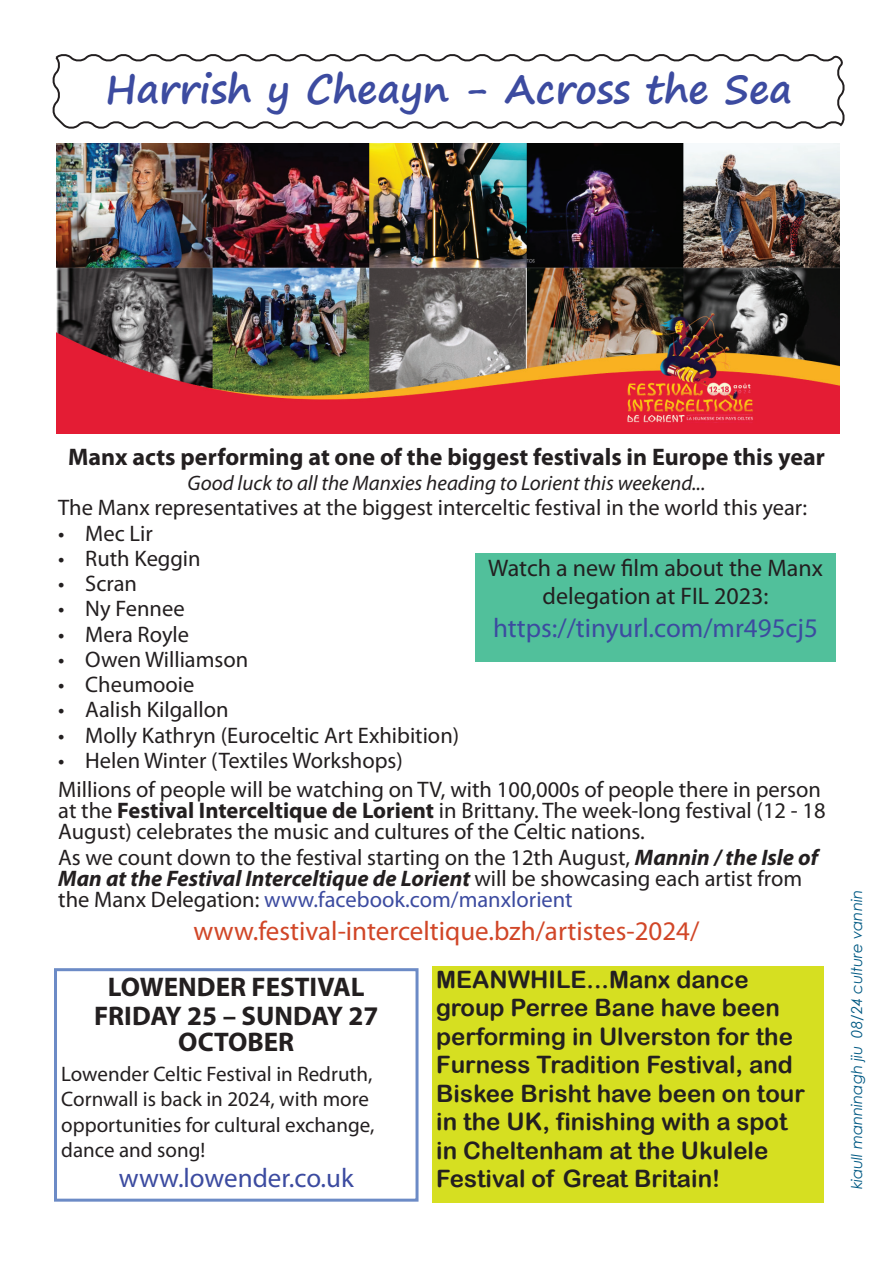
<style>
.page{position:relative;width:893px;height:1263px;background:#fff}
.page>*{position:absolute;margin:0;border:0;box-sizing:border-box;transform-origin:0 0}
.t1{font:700 39px "Segoe Print";color:#3c4ba0}
.t2{font:27px "Myriad Pro";color:#3c4ba0}
.t3{font:27px "Myriad Pro";color:#d14627}
.t4{font:700 27px/29.7px "Myriad Pro";color:#231f20;text-align:center}
.t5{font:24px/28.5px "Arial Rounded MT Bold";color:#231f20}
.t6{font:700 24px "Myriad Pro";color:#231f20}
.t7{font:24px/28.5px "Myriad Pro";color:#231f20;text-align:center}
.t8{font:22.5px/21px "Myriad Pro";color:#231f20}
.t9{font:21px/25.5px "Myriad Pro";color:#231f20}
.t10{font:italic 21px "Myriad Pro";color:#231f20}
.t11{font:italic 15px "Century Gothic";color:#005983}
.s1{font-weight:700}
.s2{font-weight:700;font-style:italic}
.s3{color:#3c4ba0}
</style>
<div class="page">
<img style="left:56px;top:144px;width:783px;height:289px">
<div style="left:476px;top:554px;width:360px;height:108px;background:#51c09b"></div>
<div style="left:54px;top:968px;width:364px;height:234px;border:3px solid #6c8bc6"></div>
<div style="left:432px;top:966px;width:392px;height:237px;background:#d6df21"></div>
<svg style="left:52px;top:54px;width:793px;height:75px"></svg>
<h1 class="t1" style="left:105px;top:54px;width:688px">Harrish y Cheayn - Across the Sea</h1>
<p class="t6" style="left:68px;top:441px;width:758px">Manx acts performing at one of the biggest festivals in Europe this year</p>
<p class="t10" style="left:188px;top:470px;width:519px">Good luck to all the Manxies heading to Lorient this weekend...</p>
<p class="t8" style="left:58px;top:497px;width:750px">The Manx representatives at the biggest interceltic festival in the world this year:</p>
<p class="t8" style="left:58px;top:522px;width:96px">• Mec Lir</p>
<p class="t8" style="left:58px;top:547px;width:144px">• Ruth Keggin</p>
<p class="t8" style="left:58px;top:573px;width:80px">• Scran</p>
<p class="t8" style="left:58px;top:598px;width:128px">• Ny Fennee</p>
<p class="t8" style="left:58px;top:623px;width:132px">• Mera Royle</p>
<p class="t8" style="left:58px;top:648px;width:192px">• Owen Williamson</p>
<p class="t8" style="left:58px;top:674px;width:138px">• Cheumooie</p>
<p class="t8" style="left:58px;top:699px;width:172px">• Aalish Kilgallon</p>
<p class="t8" style="left:58px;top:724px;width:402px">• Molly Kathryn (Euroceltic Art Exhibition)</p>
<p class="t8" style="left:58px;top:745px;width:764px;line-height:29.5px">• Helen Winter (Textiles Workshops)<br>Millions of people will be watching on TV, with 100,000s of people there in person</p>
<p class="t8" style="left:58px;top:800px;width:769px">at the <span class="s1">Festival Interceltique de Lorient</span> in Brittany. The week-long festival (12 - 18<br>August) celebrates the music and cultures of the Celtic nations.</p>
<p class="t8" style="left:58px;top:846px;width:761px">As we count down to the festival starting on the 12th August, <span class="s2">Mannin / the Isle of<br>Man at the Festival Interceltique de Lorient</span> will be showcasing each artist from the Manx Delegation: <span class="s3">www.facebook.com/manxlorient</span></p>
<p class="t3" style="left:194px;top:915px;width:507px">www.festival-interceltique.bzh/artistes-2024/</p>
<p class="t7" style="left:488px;top:553px;width:336px">Watch a new film about the Manx delegation at FIL 2023:</p>
<p class="t2" style="left:493px;top:611px;width:326px">https://tinyurl.com/mr495cj5</p>
<p class="t4" style="left:94px;top:971px;width:286px">LOWENDER FESTIVAL<br>FRIDAY 25 – SUNDAY 27</p>
<p class="t4" style="left:178px;top:1026px;width:117px">OCTOBER</p>
<p class="t9" style="left:61px;top:1060px;width:315px">Lowender Celtic Festival in Redruth,<br>Cornwall is back in 2024, with more opportunities for cultural exchange, dance and song!</p>
<p class="t2" style="left:119px;top:1161px;width:236px">www.lowender.co.uk</p>
<p class="t5" style="left:436px;top:965px;width:370px">MEANWHILE...Manx dance group Perree Bane have been performing in Ulverston for the<br>Furness Tradition Festival, and<br>Biskee Brisht have been on tour in the UK, finishing with a spot in Cheltenham at the Ukulele<br>Festival of Great Britain!</p>
<p class="t11" style="left:846px;top:1189px;width:301px;rotate:-90deg">kiaull manninagh jiu 08/24 culture vannin</p>
</div>
